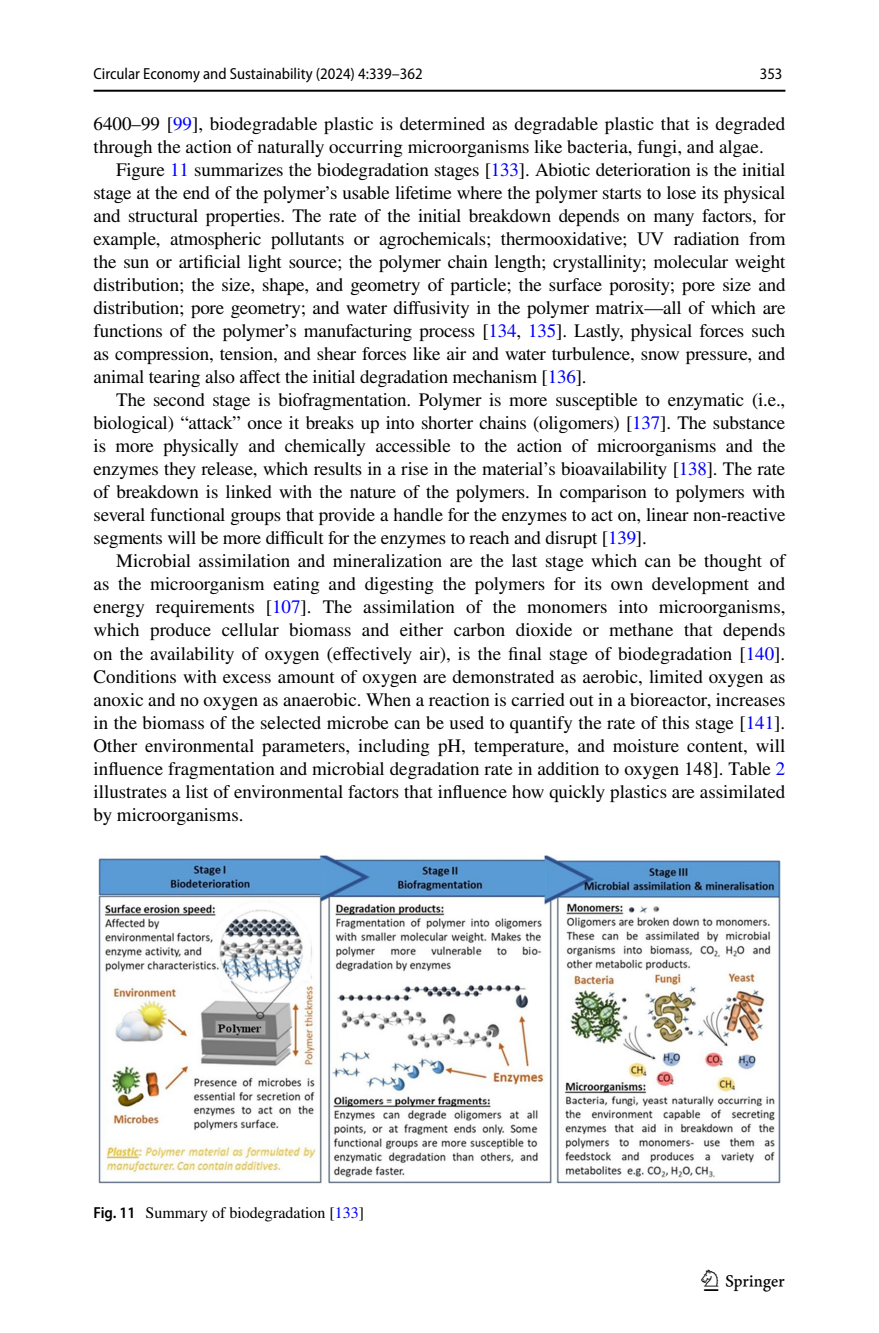
<style>
.page{position:relative;width:879px;height:1333px;background:#fff}
.page>*{position:absolute;margin:0;border:0;box-sizing:border-box;transform-origin:0 0}
.t1{font:30px "Springnew Regular 5";color:#000}
.t2{font:19px/23px "STIX";color:#000;text-align:justify}
.t3{font:semi-condensed 16px "Myriad Pro";color:#000}
.t4{font:16px "STIX";color:#000}
.s1{color:#00f}
.s2{font-family:"Myriad Pro";font-weight:600;font-stretch:semi-condensed}
</style>
<div class="page">
<hr style="left:94px;top:90px;width:691px;height:2px;background:#000">
<img style="left:99px;top:855px;width:681px;height:327px">
<p class="t3" style="left:94px;top:65px;width:330px">Circular Economy and Sustainability (2024) 4:339–362</p>
<p class="t3" style="left:760px;top:65px;width:24px">353</p>
<p class="t2" style="left:94px;top:113px;width:693px">6400–99 [<span class="s1">99</span>], biodegradable plastic is determined as degradable plastic that is degraded through the action of naturally occurring microorganisms like bacteria, fungi, and algae.</p>
<p class="t2" style="left:94px;top:159px;width:693px;text-indent:23px">Figure <span class="s1">11</span> summarizes the biodegradation stages [<span class="s1">133</span>]. Abiotic deterioration is the initial stage at the end of the polymer’s usable lifetime where the polymer starts to lose its physical and structural properties. The rate of the initial breakdown depends on many factors, for example, atmospheric pollutants or agrochemicals; thermooxidative; UV radiation from the sun or artificial light source; the polymer chain length; crystallinity; molecular weight distribution; the size, shape, and geometry of particle; the surface porosity; pore size and distribution; pore geometry; and water diffusivity in the polymer matrix—all of which are functions of the polymer’s manufacturing process [<span class="s1">134</span>, <span class="s1">135</span>]. Lastly, physical forces such as compression, tension, and shear forces like air and water turbulence, snow pressure, and animal tearing also affect the initial degradation mechanism [<span class="s1">136</span>].</p>
<p class="t2" style="left:94px;top:389px;width:693px;text-indent:23px">The second stage is biofragmentation. Polymer is more susceptible to enzymatic (i.e., biological) “attack” once it breaks up into shorter chains (oligomers) [<span class="s1">137</span>]. The substance is more physically and chemically accessible to the action of microorganisms and the enzymes they release, which results in a rise in the material’s bioavailability [<span class="s1">138</span>]. The rate of breakdown is linked with the nature of the polymers. In comparison to polymers with several functional groups that provide a handle for the enzymes to act on, linear non-reactive segments will be more difficult for the enzymes to reach and disrupt [<span class="s1">139</span>].</p>
<p class="t2" style="left:94px;top:551px;width:693px;text-indent:23px">Microbial assimilation and mineralization are the last stage which can be thought of as the microorganism eating and digesting the polymers for its own development and energy requirements [<span class="s1">107</span>]. The assimilation of the monomers into microorganisms, which produce cellular biomass and either carbon dioxide or methane that depends on the availability of oxygen (effectively air), is the final stage of biodegradation [<span class="s1">140</span>].<br>Conditions with excess amount of oxygen are demonstrated as aerobic, limited oxygen as anoxic and no oxygen as anaerobic. When a reaction is carried out in a bioreactor, increases in the biomass of the selected microbe can be used to quantify the rate of this stage [<span class="s1">141</span>].<br>Other environmental parameters, including pH, temperature, and moisture content, will influence fragmentation and microbial degradation rate in addition to oxygen 148]. Table <span class="s1">2 </span>illustrates a list of environmental factors that influence how quickly plastics are assimilated by microorganisms.</p>
<p class="t4" style="left:94px;top:1201px;width:272px"><span class="s2">Fig. 11</span> Summary of biodegradation [<span class="s1">133</span>]</p>
<h1 class="t1" style="left:704px;top:1269px;width:83px">1 3</h1>
</div>
